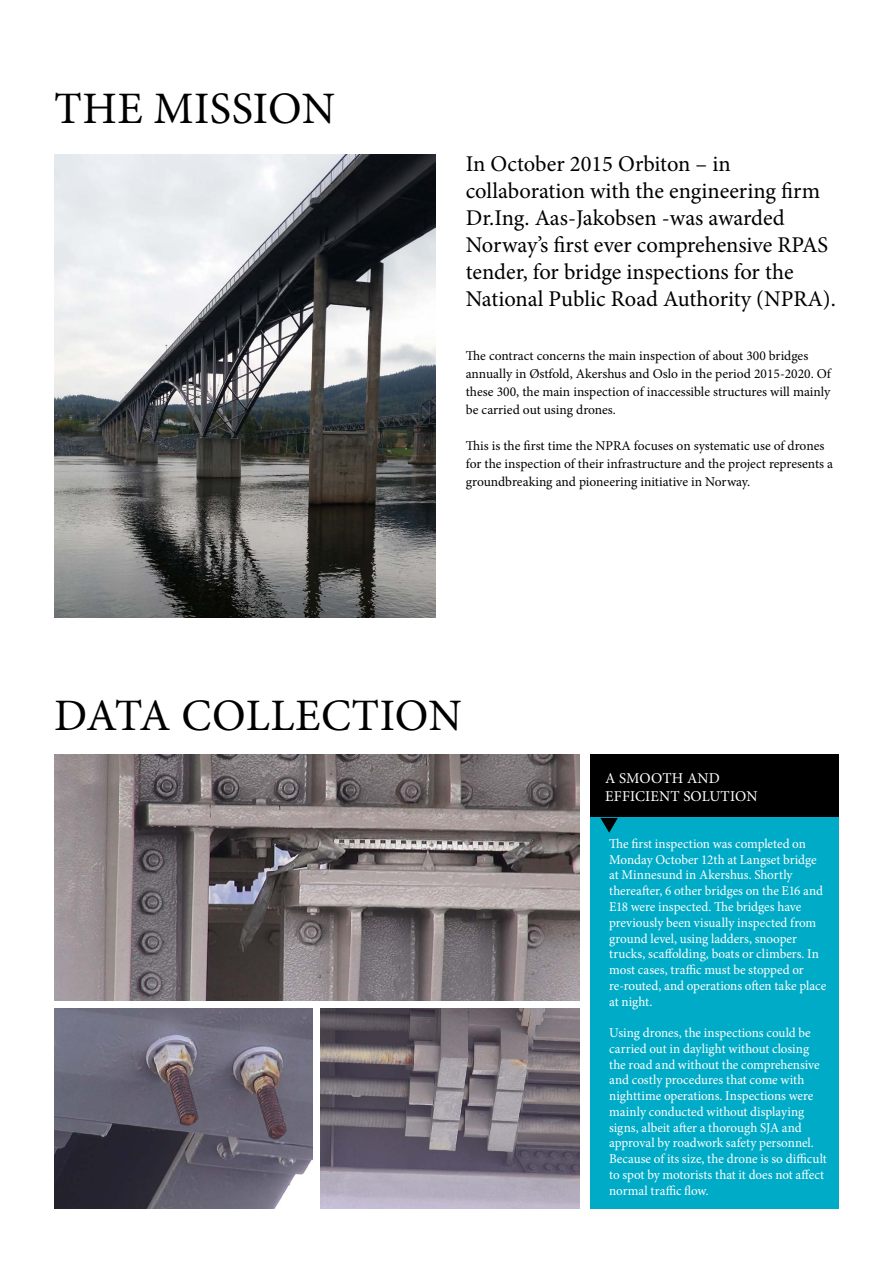
<style>
.page{position:relative;width:893px;height:1263px;background:#fff}
.page>*{position:absolute;margin:0;border:0;box-sizing:border-box;transform-origin:0 0}
.t1{font:45px "Minion Pro";letter-spacing:.01em;color:#000}
.t2{font:22.5px/27px "Minion Pro";color:#000}
.t3{font:15px/18px "Minion Pro";letter-spacing:.01em;color:#fff}
.t4{font:13.5px/15.8px "Minion Pro";color:#fff}
.t5{font:13.5px/18px "Minion Pro";color:#000}
</style>
<div class="page">
<img style="left:54px;top:155px;width:382px;height:463px">
<img style="left:54px;top:754px;width:525px;height:246px">
<img style="left:54px;top:1009px;width:258px;height:200px">
<img style="left:321px;top:1009px;width:258px;height:200px">
<div style="left:590px;top:754px;width:249px;height:64px;background:#000"></div>
<div style="left:590px;top:818px;width:249px;height:391px;background:#00abc7"></div>
<svg style="left:600px;top:818px;width:18px;height:15px"></svg>
<h1 class="t1" style="left:54px;top:79px;width:283px">THE MISSION</h1>
<h2 class="t2" style="left:466px;top:151px;width:372px">In October 2015 Orbiton – in collaboration with the engineering firm Dr.Ing. Aas-Jakobsen -was awarded Norway’s first ever comprehensive RPAS tender, for bridge inspections for the National Public Road Authority (NPRA).</h2>
<p class="t5" style="left:466px;top:347px;width:367px">The contract concerns the main inspection of about 300 bridges annually in Østfold, Akershus and Oslo in the period 2015-2020. Of these 300, the main inspection of inaccessible structures will mainly be carried out using drones.</p>
<p class="t5" style="left:466px;top:437px;width:369px">This is the first time the NPRA focuses on systematic use of drones for the inspection of their infrastructure and the project represents a groundbreaking and pioneering initiative in Norway.</p>
<h1 class="t1" style="left:54px;top:685px;width:409px">DATA COLLECTION</h1>
<p class="t3" style="left:605px;top:769px;width:154px">A SMOOTH AND<br>EFFICIENT SOLUTION</p>
<p class="t4" style="left:609px;top:836px;width:219px">The first inspection was completed on Monday October 12th at Langset bridge at Minnesund in Akershus. Shortly thereafter, 6 other bridges on the E16 and E18 were inspected. The bridges have previously been visually inspected from ground level, using ladders, snooper trucks, scaffolding, boats or climbers. In most cases, traffic must be stopped or re-routed, and operations often take place at night.</p>
<p class="t4" style="left:609px;top:1025px;width:219px">Using drones, the inspections could be carried out in daylight without closing the road and without the comprehensive and costly procedures that come with nighttime operations. Inspections were mainly conducted without displaying signs, albeit after a thorough SJA and approval by roadwork safety personnel.<br>Because of its size, the drone is so difficult to spot by motorists that it does not affect normal traffic flow.</p>
</div>
